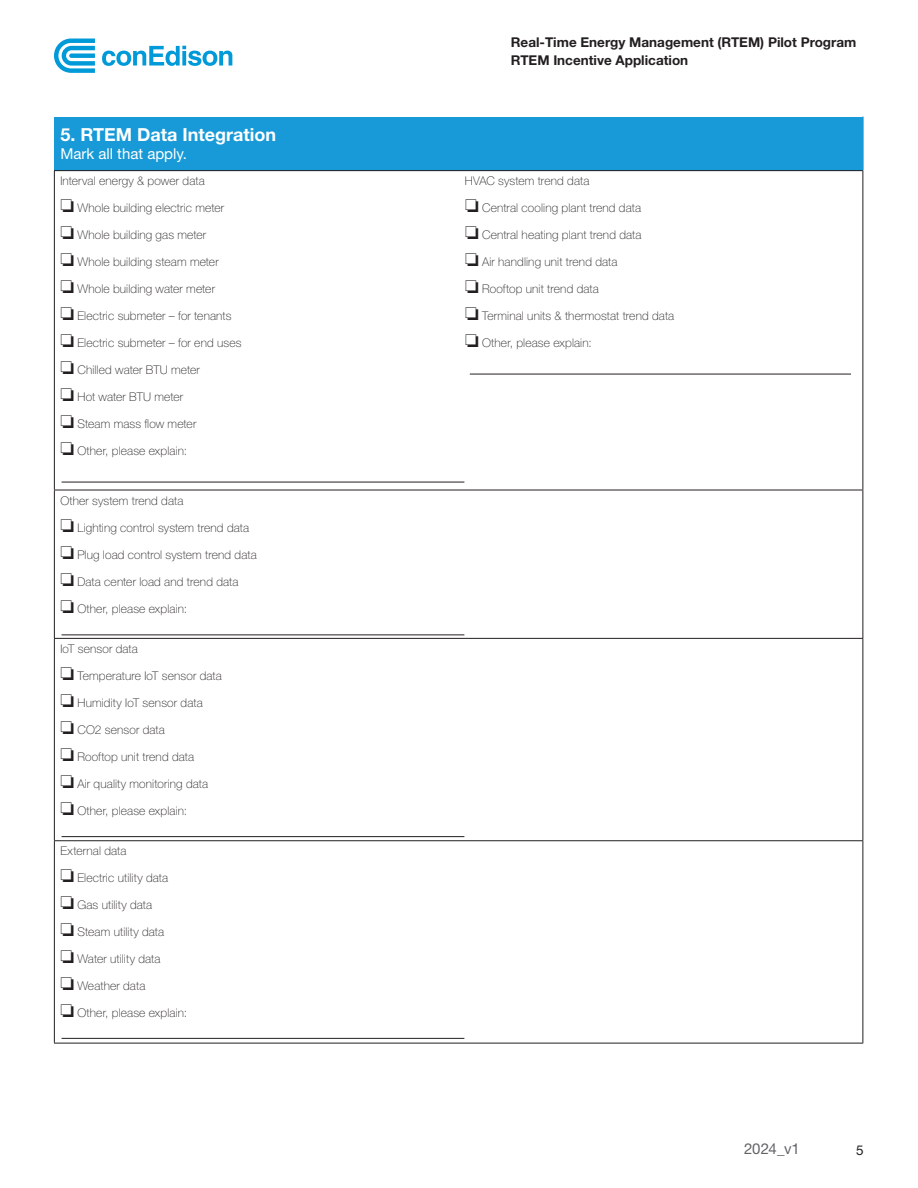
<style>
.page{position:relative;width:918px;height:1188px;background:#fff}
.page>*{position:absolute;margin:0;border:0;box-sizing:border-box;transform-origin:0 0}
.t1{font:700 18px "Helvetica Neue LT Std";color:#fff}
.t2{font:15px "Helvetica Neue LT Std";color:#fff}
.t3{font:15px "Helvetica Neue LT Std";letter-spacing:-.005em;color:#636366}
.t4{font:700 13.5px/18px "Helvetica Neue LT Std";color:#231f20}
.t5{font:13.5px "Helvetica Neue LT Std";color:#231f20}
.t6{font:100 12px "Helvetica Neue LT Std";letter-spacing:.015em;color:#231f20}
</style>
<div class="page">
<svg style="left:102px;top:46px;width:130px;height:20px"></svg>
<svg style="left:54px;top:39px;width:41px;height:34px"></svg>
<div style="left:54px;top:117px;width:809px;height:54px;background:#179ad7"></div>
<hr style="left:862px;top:490px;width:1px;height:148px;background:#231f20">
<hr style="left:862px;top:639px;width:1px;height:201px;background:#231f20">
<hr style="left:862px;top:841px;width:1px;height:202px;background:#231f20">
<hr style="left:54px;top:170px;width:405px;height:1px;background:#231f20">
<hr style="left:54px;top:171px;width:1px;height:319px;background:#231f20">
<hr style="left:459px;top:170px;width:404px;height:1px;background:#231f20">
<hr style="left:54px;top:490px;width:1px;height:148px;background:#231f20">
<hr style="left:54px;top:638px;width:405px;height:1px;background:#231f20">
<hr style="left:54px;top:639px;width:1px;height:201px;background:#231f20">
<hr style="left:459px;top:638px;width:404px;height:1px;background:#231f20">
<hr style="left:54px;top:840px;width:405px;height:1px;background:#231f20">
<hr style="left:54px;top:841px;width:1px;height:202px;background:#231f20">
<hr style="left:459px;top:840px;width:404px;height:1px;background:#231f20">
<hr style="left:54px;top:1043px;width:405px;height:1px;background:#231f20">
<hr style="left:459px;top:1043px;width:404px;height:1px;background:#231f20">
<hr style="left:54px;top:490px;width:405px;height:1px;background:#231f20">
<hr style="left:459px;top:490px;width:404px;height:1px;background:#231f20">
<hr style="left:862px;top:117px;width:2px;height:53px;background:#179ad7">
<hr style="left:862px;top:171px;width:1px;height:319px;background:#231f20">
<hr style="left:470px;top:374px;width:381px;height:1px;background:#231f20">
<hr style="left:62px;top:482px;width:402px;height:1px;background:#231f20">
<hr style="left:62px;top:634px;width:402px;height:1px;background:#231f20">
<hr style="left:62px;top:836px;width:402px;height:1px;background:#231f20">
<hr style="left:62px;top:1038px;width:402px;height:1px;background:#231f20">
<h1 class="t1" style="left:60px;top:124px;width:217px">5. RTEM Data Integration</h1>
<p class="t2" style="left:60px;top:145px;width:128px">Mark all that apply.</p>
<p class="t6" style="left:60px;top:174px;width:146px">Interval energy &amp; power data</p>
<p class="t6" style="left:60px;top:201px;width:165px">□ Whole building electric meter</p>
<p class="t6" style="left:60px;top:228px;width:147px">□ Whole building gas meter</p>
<p class="t6" style="left:60px;top:255px;width:160px">□ Whole building steam meter</p>
<p class="t6" style="left:60px;top:282px;width:156px">□ Whole building water meter</p>
<p class="t6" style="left:60px;top:309px;width:173px">□ Electric submeter – for tenants</p>
<p class="t6" style="left:60px;top:336px;width:183px">□ Electric submeter – for end uses</p>
<p class="t6" style="left:60px;top:363px;width:141px">□ Chilled water BTU meter</p>
<p class="t6" style="left:60px;top:390px;width:124px">□ Hot water BTU meter</p>
<p class="t6" style="left:60px;top:417px;width:137px">□ Steam mass flow meter</p>
<p class="t6" style="left:60px;top:444px;width:128px">□ Other, please explain:</p>
<p class="t6" style="left:60px;top:493px;width:125px">Other system trend data</p>
<p class="t6" style="left:60px;top:520px;width:190px">□ Lighting control system trend data</p>
<p class="t6" style="left:60px;top:547px;width:198px">□ Plug load control system trend data</p>
<p class="t6" style="left:60px;top:574px;width:180px">□ Data center load and trend data</p>
<p class="t6" style="left:60px;top:601px;width:128px">□ Other, please explain:</p>
<p class="t6" style="left:60px;top:642px;width:79px">IoT sensor data</p>
<p class="t6" style="left:60px;top:669px;width:163px">□ Temperature IoT sensor data</p>
<p class="t6" style="left:60px;top:696px;width:144px">□ Humidity IoT sensor data</p>
<p class="t6" style="left:60px;top:723px;width:106px">□ CO2 sensor data</p>
<p class="t6" style="left:60px;top:750px;width:135px">□ Rooftop unit trend data</p>
<p class="t6" style="left:60px;top:777px;width:149px">□ Air quality monitoring data</p>
<p class="t6" style="left:60px;top:804px;width:128px">□ Other, please explain:</p>
<p class="t6" style="left:60px;top:844px;width:68px">External data</p>
<p class="t6" style="left:60px;top:871px;width:109px">□ Electric utility data</p>
<p class="t6" style="left:60px;top:898px;width:93px">□ Gas utility data</p>
<p class="t6" style="left:60px;top:925px;width:105px">□ Steam utility data</p>
<p class="t6" style="left:60px;top:952px;width:102px">□ Water utility data</p>
<p class="t6" style="left:60px;top:979px;width:86px">□ Weather data</p>
<p class="t6" style="left:60px;top:1006px;width:128px">□ Other, please explain:</p>
<p class="t4" style="left:511px;top:33px;width:347px">Real-Time Energy Management (RTEM) Pilot Program<br>RTEM Incentive Application</p>
<p class="t6" style="left:465px;top:174px;width:126px">HVAC system trend data</p>
<p class="t6" style="left:465px;top:201px;width:178px">□ Central cooling plant trend data</p>
<p class="t6" style="left:465px;top:228px;width:178px">□ Central heating plant trend data</p>
<p class="t6" style="left:465px;top:255px;width:154px">□ Air handling unit trend data</p>
<p class="t6" style="left:465px;top:282px;width:135px">□ Rooftop unit trend data</p>
<p class="t6" style="left:465px;top:309px;width:211px">□ Terminal units &amp; thermostat trend data</p>
<p class="t6" style="left:465px;top:336px;width:128px">□ Other, please explain:</p>
<p class="t3" style="left:744px;top:1140px;width:57px">2024_v1</p>
<p class="t5" style="left:856px;top:1142px;width:9px">5</p>
</div>
